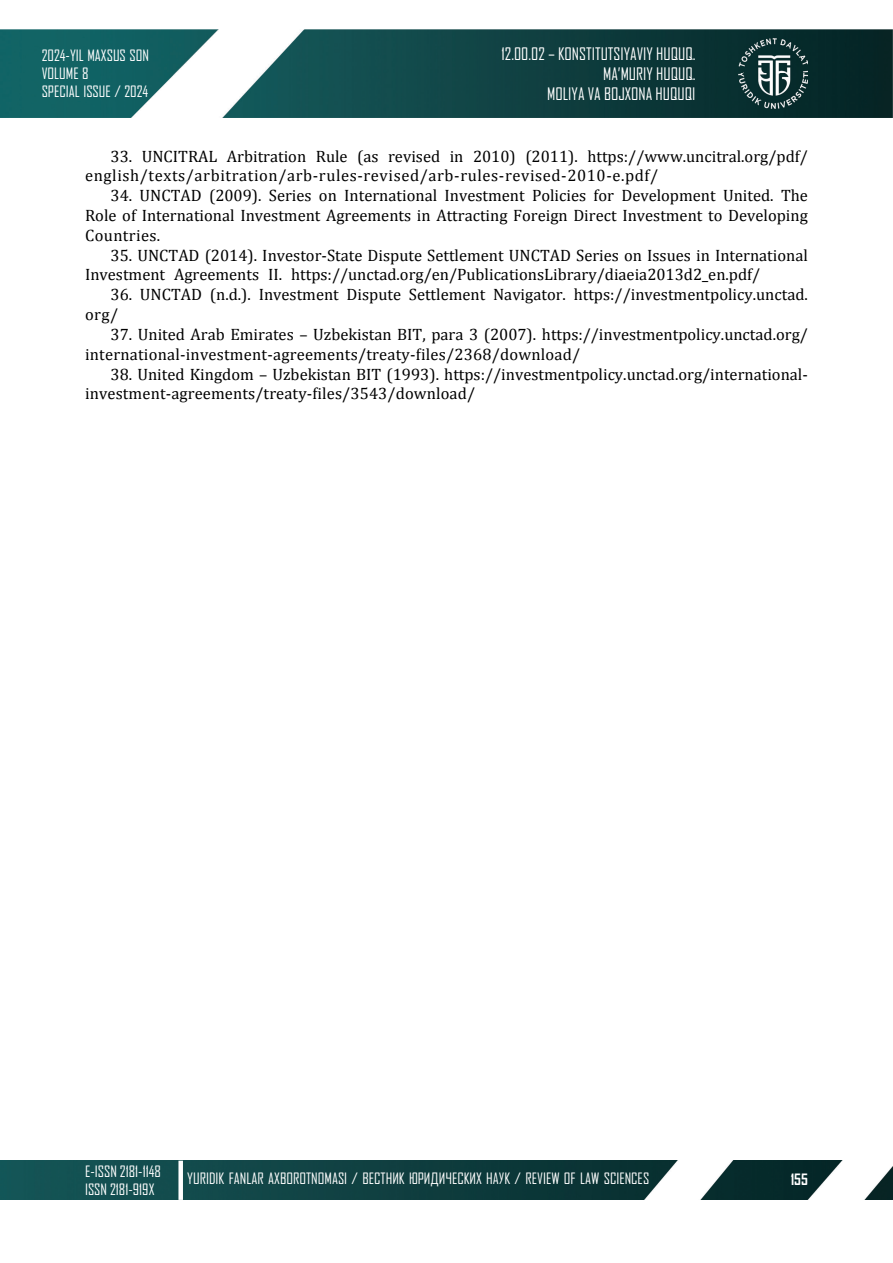
<style>
.page{position:relative;width:893px;height:1263px;background:#fff}
.page>*{position:absolute;margin:0;border:0;box-sizing:border-box;transform-origin:0 0}
.t1{font:16.5px/19.8px "Cambria";color:#000}
.t2{font:16.5px/19.8px "Agency FB";color:#fff;text-align:right}
.t3{font:15px/18px "Agency FB Cyrillic";color:#fff}
.t4{font:15px/18px "Agency FB";color:#fff}
.t5{font:700 15px "Agency FB";color:#fff}
</style>
<div class="page">
<img style="left:0;top:29px;width:893px;height:89px">
<img style="left:738px;top:39px;width:70px;height:69px">
<img style="left:0;top:1161px;width:893px;height:39px">
<div style="left:178px;top:1161px;width:5px;height:39px;background:#fff"></div>
<p class="t4" style="left:42px;top:46px;width:109px">2024-YIL MAXSUS SON<br>VOLUME 8<br>SPECIAL ISSUE / 2024</p>
<p class="t2" style="left:502px;top:44px;width:195px">12.00.02 – KONSTITUTSIYAVIY HUQUQ.<br>MA’MURIY HUQUQ.<br>MOLIYA VA BOJXONA HUQUQI</p>
<p class="t1" style="left:85px;top:146px;width:724px;text-indent:26px">33. UNCITRAL Arbitration Rule (as revised in 2010) (2011). https://www.uncitral.org/pdf/ english/texts/arbitration/arb-rules-revised/arb-rules-revised-2010-e.pdf/</p>
<p class="t1" style="left:85px;top:186px;width:724px;text-align:justify;text-indent:26px">34. UNCTAD (2009). Series on International Investment Policies for Development United. The Role of International Investment Agreements in Attracting Foreign Direct Investment to Developing Countries.</p>
<p class="t1" style="left:85px;top:245px;width:724px;text-indent:26px">35. UNCTAD (2014). Investor-State Dispute Settlement UNCTAD Series on Issues in International<br>Investment Agreements II. https://unctad.org/en/PublicationsLibrary/diaeia2013d2_en.pdf/</p>
<p class="t1" style="left:85px;top:285px;width:724px;text-indent:26px">36. UNCTAD (n.d.). Investment Dispute Settlement Navigator. https://investmentpolicy.unctad. org/</p>
<p class="t1" style="left:85px;top:324px;width:724px;text-indent:26px">37. United Arab Emirates – Uzbekistan BIT, para 3 (2007). https://investmentpolicy.unctad.org/ international-investment-agreements/treaty-files/2368/download/</p>
<p class="t1" style="left:85px;top:364px;width:724px;text-indent:26px">38. United Kingdom – Uzbekistan BIT (1993). https://investmentpolicy.unctad.org/international&shy;investment-agreements/treaty-files/3543/download/</p>
<p class="t3" style="left:85px;top:1162px;width:77px">E-ISSN 2181-1148<br>ISSN 2181-919Х</p>
<p class="t3" style="left:187px;top:1169px;width:463px">YURIDIK FANLAR AXBOROTNOMASI / ВЕСТНИК ЮРИДИЧЕСКИХ НАУК / REVIEW OF LAW SCIENCES</p>
<p class="t5" style="left:791px;top:1170px;width:19px">155</p>
</div>
